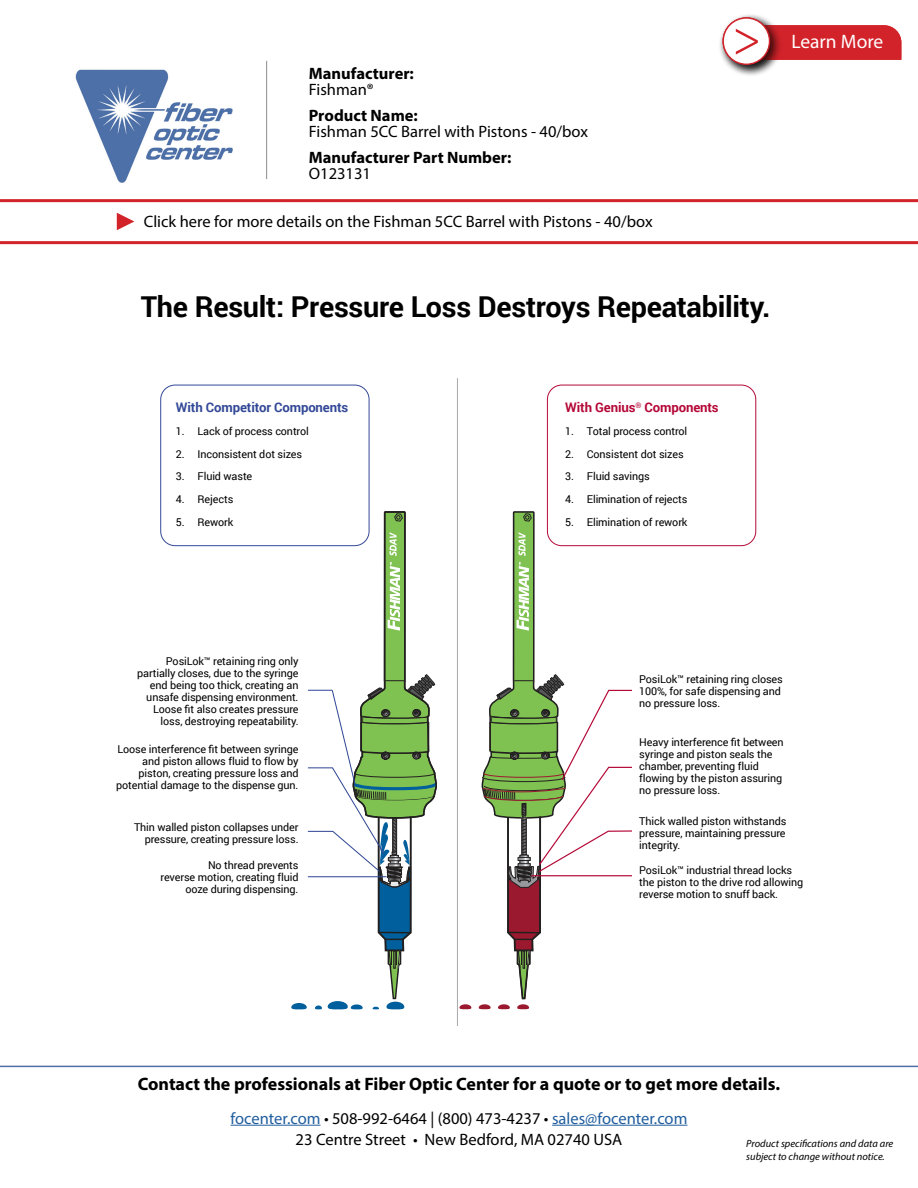
<style>
.page{position:relative;width:918px;height:1188px;background:#fff}
.page>*{position:absolute;margin:0;border:0;box-sizing:border-box;transform-origin:0 0}
.t1{font:51px "Minion Pro";color:#d2232a}
.t2{font:700 28.8px "Roboto";letter-spacing:-.01em;color:#000}
.t3{font:19.5px "Myriad Pro";color:#fff}
.t4{font:700 18px "Myriad Pro";color:#000}
.t5{font:16.5px/16.5px "Myriad Pro";color:#000}
.t6{font:16.5px "Myriad Pro";color:#215e9e}
.t7{font:700 16.5px/16.5px "Myriad Pro";color:#000}
.t8{font:700 13.2px "Roboto";letter-spacing:-.01em;color:#334997}
.t9{font:700 13.2px "Roboto";letter-spacing:-.01em;color:#b50938}
.t10{font:10.8px/12px "Roboto";letter-spacing:-.01em;color:#000;text-align:right}
.t11{font:italic 10.5px "Myriad Pro";color:#000}
.s1{font-weight:400}
.s2{font-weight:700}
.s3{color:#000}
</style>
<div class="page">
<hr style="left:231px;top:1125px;width:90px;height:1px;background:#215e9e">
<hr style="left:552px;top:1125px;width:135px;height:1px;background:#215e9e">
<hr style="left:0;top:1066px;width:918px;height:1px;background:#4f70a8">
<img style="left:75px;top:69px;width:158px;height:114px">
<hr style="left:266px;top:61px;width:1px;height:118px;background:#8a8c8e">
<hr style="left:0;top:241px;width:918px;height:3px;background:#d2232a">
<svg style="left:117px;top:213px;width:17px;height:17px"></svg>
<div style="left:783px;top:25px;width:118px;height:35px;background:#d2232a"></div>
<div style="left:718px;top:13px;width:65px;height:64px;background:#000;opacity:.75"></div>
<div style="left:723px;top:18px;width:47px;height:46px;background:#fff;border-radius:50%"></div>
<div style="left:723px;top:17px;width:47px;height:48px;border:1px solid #d2232a;border-radius:50%"></div>
<hr style="left:0;top:199px;width:918px;height:3px;background:#d2232a">
<svg style="left:291px;top:503px;width:146px;height:507px"></svg>
<svg style="left:459px;top:1004px;width:12px;height:5px"></svg>
<svg style="left:479px;top:503px;width:153px;height:506px"></svg>
<hr style="left:457px;top:378px;width:1px;height:648px;background:#a8a8aa">
<div style="left:160px;top:385px;width:209px;height:161px;border:1px solid #334997;border-radius:14px"></div>
<div style="left:547px;top:385px;width:209px;height:161px;border:1px solid #b50938;border-radius:14px"></div>
<p class="t7" style="left:309px;top:64px;width:107px">Manufacturer:<br><span class="s1">Fishman®</span></p>
<p class="t5" style="left:309px;top:107px;width:281px"><span class="s2">Product Name:<br></span>Fishman 5CC Barrel with Pistons - 40/box</p>
<p class="t7" style="left:309px;top:148px;width:204px">Manufacturer Part Number:</p>
<p class="t5" style="left:309px;top:165px;width:64px">O123131</p>
<p class="t5" style="left:144px;top:213px;width:510px">Click here for more details on the Fishman 5CC Barrel with Pistons - 40/box</p>
<p class="t1" style="left:733px;top:4px;width:30px">&gt;</p>
<p class="t3" style="left:791px;top:30px;width:93px">Learn More</p>
<p class="t2" style="left:141px;top:286px;width:631px">The Result: Pressure Loss Destroys Repeatability.</p>
<p class="t8" style="left:176px;top:398px;width:174px">With Competitor Components</p>
<p class="t10" style="left:176px;top:425px;width:134px">1. Lack of process control</p>
<p class="t10" style="left:176px;top:447px;width:128px">2. Inconsistent dot sizes</p>
<p class="t10" style="left:176px;top:470px;width:78px">3. Fluid waste</p>
<p class="t10" style="left:176px;top:493px;width:59px">4. Rejects</p>
<p class="t10" style="left:176px;top:516px;width:59px">5. Rework</p>
<p class="t10" style="left:137px;top:654px;width:163px">PosiLok™ retaining ring only partially closes, due to the syringe end being too thick, creating an unsafe dispensing environment.<br>Loose fit also creates pressure loss, destroying repeatability.</p>
<p class="t10" style="left:116px;top:743px;width:184px">Loose interference fit between syringe and piston allows fluid to flow by piston, creating pressure loss and potential damage to the dispense gun.</p>
<p class="t10" style="left:134px;top:821px;width:166px">Thin walled piston collapses under pressure, creating pressure loss.</p>
<p class="t10" style="left:161px;top:859px;width:139px">No thread prevents<br>reverse motion, creating fluid ooze during dispensing.</p>
<p class="t9" style="left:565px;top:398px;width:155px">With Genius<sup>®</sup> Components</p>
<p class="t10" style="left:565px;top:425px;width:123px">1. Total process control</p>
<p class="t10" style="left:565px;top:447px;width:120px">2. Consistent dot sizes</p>
<p class="t10" style="left:565px;top:470px;width:86px">3. Fluid savings</p>
<p class="t10" style="left:565px;top:493px;width:124px">4. Elimination of rejects</p>
<p class="t10" style="left:565px;top:516px;width:124px">5. Elimination of rework</p>
<p class="t10" style="left:639px;top:673px;width:145px;text-align:left">PosiLok™ retaining ring closes<br>100%, for safe dispensing and no pressure loss.</p>
<p class="t10" style="left:639px;top:735px;width:146px;text-align:left">Heavy interference fit between syringe and piston seals the chamber, preventing fluid flowing by the piston assuring no pressure loss.</p>
<p class="t10" style="left:639px;top:815px;width:149px;text-align:justify">Thick walled piston withstands pressure, maintaining pressure integrity.</p>
<p class="t10" style="left:639px;top:864px;width:165px;text-align:left">PosiLok™ industrial thread locks the piston to the drive rod allowing reverse motion to snuff back.</p>
<p class="t4" style="left:138px;top:1072px;width:644px">Contact the professionals at Fiber Optic Center for a quote or to get more details.</p>
<p class="t6" style="left:231px;top:1108px;width:458px">focenter.com <span class="s3">• 508-992-6464 | (800) 473-4237 •</span> sales@focenter.com</p>
<p class="t5" style="left:296px;top:1131px;width:328px">23 Centre Street • New Bedford, MA 02740 USA</p>
<p class="t11" style="left:746px;top:1137px;width:149px">Product specifications and data are</p>
<p class="t11" style="left:746px;top:1150px;width:140px">subject to change without notice.</p>
</div>
